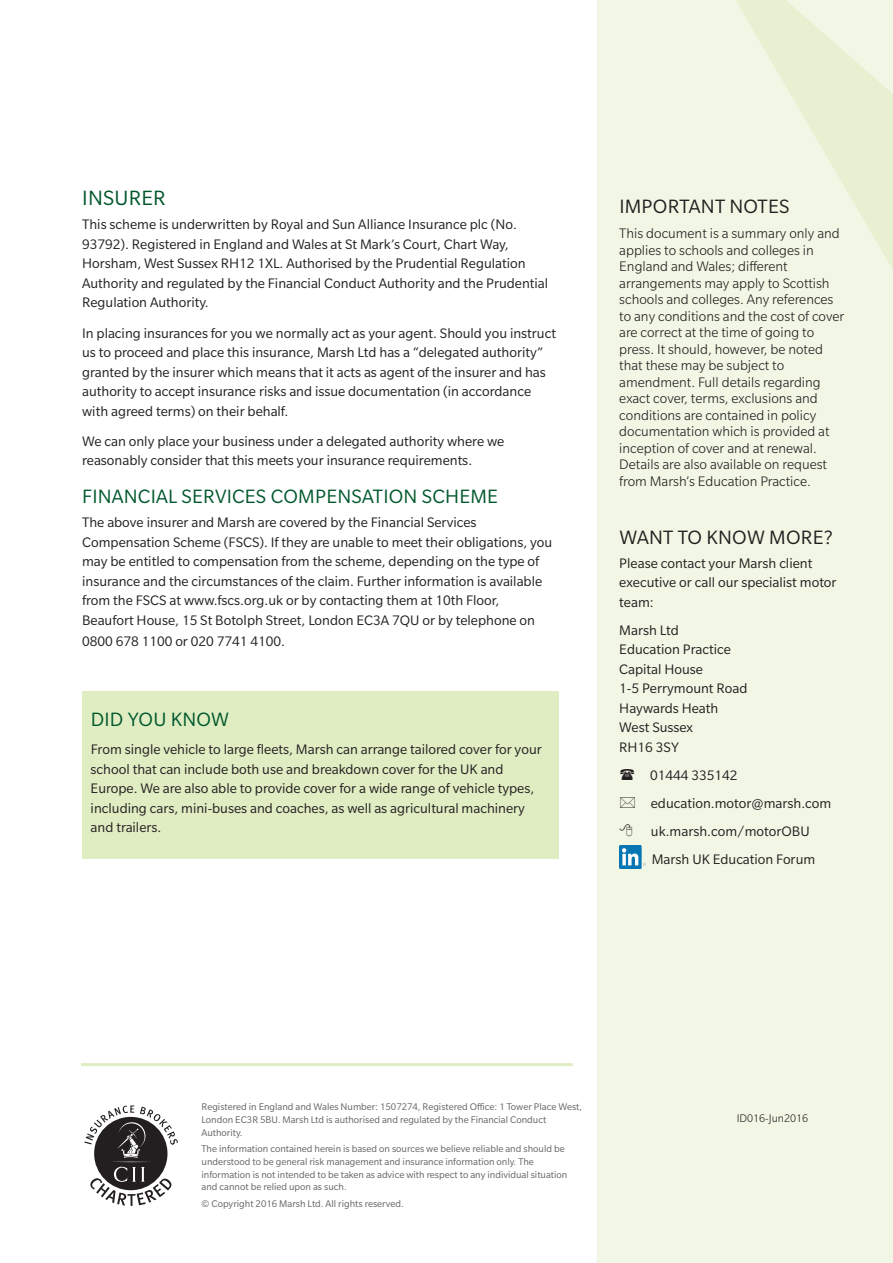
<style>
.page{position:relative;width:893px;height:1263px;background:#fff}
.page>*{position:absolute;margin:0;border:0;box-sizing:border-box;transform-origin:0 0}
.Body_Subhead_14_13{font:22.5px "Slate Pro";letter-spacing:.01em;color:#00582c}
.Text_Subhead_12_14_P{font:21px "Slate Pro";letter-spacing:.01em;color:#00582c}
.Body_Subhead_14_13-2{font:21px "Slate Pro";letter-spacing:.01em;color:#231f20}
.Table_Footer_8_10{font:21px "Slate Pro";letter-spacing:.01em;color:#00582c}
.Text_Subhead_12_14_P-2{font:15px/19.5px "Slate Pro";color:#231f20}
.Chart_Text_9_11{font:300 15px/16.5px "Slate Pro";color:#231f20}
.Body_Text_11_13{font:15px/19.5px "Slate Pro";color:#231f20}
.Table_Footer_8_10-2{font:15px/19.5px "Slate Pro";color:#231f20}
.Caption_Text_9_11{font:15px/19.5px "Slate Pro";color:#231f20}
.Caption_Text_9_11-2{font:300 12px "Slate Pro";color:#231f20}
.Legal{font:10.5px/12.6px "Slate Pro";color:#636366}
</style>
<div class="page">
<div style="left:597px;top:0;width:296px;height:1263px;background:#f2f7e5"></div>
<svg style="left:735px;top:0;width:158px;height:270px;background:#edf4dd"></svg>
<img style="left:619px;top:846px;width:27px;height:22px">
<svg style="left:84px;top:1105px;width:94px;height:101px"></svg>
<hr style="left:81px;top:1063px;width:492px;height:3px;background:#e0edc3">
<div style="left:82px;top:691px;width:476px;height:168px;background:#e0edc3"></div>
<svg style="left:621px;top:768px;width:13px;height:12px"></svg>
<svg style="left:621px;top:797px;width:14px;height:11px"></svg>
<svg style="left:620px;top:824px;width:12px;height:12px"></svg>
<p class="Body_Subhead_14_13" style="left:82px;top:187px;width:85px">INSURER</p>
<p class="Body_Text_11_13" style="left:82px;top:215px;width:468px">This scheme is underwritten by Royal and Sun Alliance Insurance plc (No.<br>93792). Registered in England and Wales at St Mark’s Court, Chart Way, Horsham, West Sussex RH12 1XL. Authorised by the Prudential Regulation Authority and regulated by the Financial Conduct Authority and the Prudential Regulation Authority.</p>
<p class="Text_Subhead_12_14_P-2" style="left:82px;top:323px;width:475px">In placing insurances for you we normally act as your agent. Should you instruct us to proceed and place this insurance, Marsh Ltd has a “delegated authority” granted by the insurer which means that it acts as agent of the insurer and has authority to accept insurance risks and issue documentation (in accordance with agreed terms) on their behalf.</p>
<p class="Text_Subhead_12_14_P-2" style="left:82px;top:431px;width:424px">We can only place your business under a delegated authority where we reasonably consider that this meets your insurance requirements.</p>
<p class="Text_Subhead_12_14_P" style="left:82px;top:486px;width:417px">FINANCIAL SERVICES COMPENSATION SCHEME</p>
<p class="Text_Subhead_12_14_P-2" style="left:82px;top:512px;width:472px">The above insurer and Marsh are covered by the Financial Services Compensation Scheme (FSCS). If they are unable to meet their obligations, you may be entitled to compensation from the scheme, depending on the type of insurance and the circumstances of the claim. Further information is available from the FSCS at www.fscs.org.uk or by contacting them at 10th Floor, Beaufort House, 15 St Botolph Street, London EC3A 7QU or by telephone on</p>
<p class="Text_Subhead_12_14_P-2" style="left:82px;top:631px;width:204px">0800 678 1100 or 020 7741 4100.</p>
<p class="Table_Footer_8_10" style="left:91px;top:708px;width:140px">DID YOU KNOW</p>
<p class="Table_Footer_8_10-2" style="left:91px;top:739px;width:453px">From single vehicle to large fleets, Marsh can arrange tailored cover for your school that can include both use and breakdown cover for the UK and Europe. We are also able to provide cover for a wide range of vehicle types, including cars, mini-buses and coaches, as well as agricultural machinery and trailers.</p>
<p class="Body_Subhead_14_13-2" style="left:619px;top:196px;width:172px">IMPORTANT NOTES</p>
<p class="Chart_Text_9_11" style="left:619px;top:225px;width:227px">This document is a summary only and applies to schools and colleges in England and Wales; different arrangements may apply to Scottish schools and colleges. Any references to any conditions and the cost of cover are correct at the time of going to press. It should, however, be noted that these may be subject to amendment. Full details regarding exact cover, terms, exclusions and conditions are contained in policy documentation which is provided at inception of cover and at renewal.<br>Details are also available on request from Marsh’s Education Practice.</p>
<p class="Body_Subhead_14_13-2" style="left:619px;top:526px;width:215px">WANT TO KNOW MORE?</p>
<p class="Caption_Text_9_11" style="left:619px;top:553px;width:219px">Please contact your Marsh client executive or call our specialist motor team:</p>
<p class="Caption_Text_9_11" style="left:619px;top:620px;width:61px">Marsh Ltd</p>
<p class="Caption_Text_9_11" style="left:619px;top:640px;width:113px">Education Practice</p>
<p class="Caption_Text_9_11" style="left:619px;top:659px;width:85px">Capital House</p>
<p class="Caption_Text_9_11" style="left:619px;top:679px;width:130px">1-5 Perrymount Road</p>
<p class="Caption_Text_9_11" style="left:619px;top:698px;width:101px">Haywards Heath</p>
<p class="Caption_Text_9_11" style="left:619px;top:718px;width:75px">West Sussex<br>RH16 3SY</p>
<p class="Caption_Text_9_11" style="left:650px;top:765px;width:89px">01444 335142</p>
<p class="Caption_Text_9_11" style="left:651px;top:793px;width:182px">education.motor@marsh.com</p>
<p class="Caption_Text_9_11" style="left:651px;top:821px;width:160px">uk.marsh.com/motorOBU</p>
<p class="Caption_Text_9_11" style="left:652px;top:849px;width:165px">Marsh UK Education Forum</p>
<p class="Legal" style="left:202px;top:1101px;width:382px">Registered in England and Wales Number: 1507274, Registered Office: 1 Tower Place West,<br>London EC3R 5BU. Marsh Ltd is authorised and regulated by the Financial Conduct<br>Authority.</p>
<p class="Legal" style="left:202px;top:1143px;width:367px">The information contained herein is based on sources we believe reliable and should be understood to be general risk management and insurance information only. The information is not intended to be taken as advice with respect to any individual situation and cannot be relied upon as such.</p>
<p class="Legal" style="left:202px;top:1197px;width:204px">© Copyright 2016 Marsh Ltd. All rights reserved.</p>
<p class="Caption_Text_9_11-2" style="left:737px;top:1112px;width:73px">ID016-Jun2016</p>
</div>
